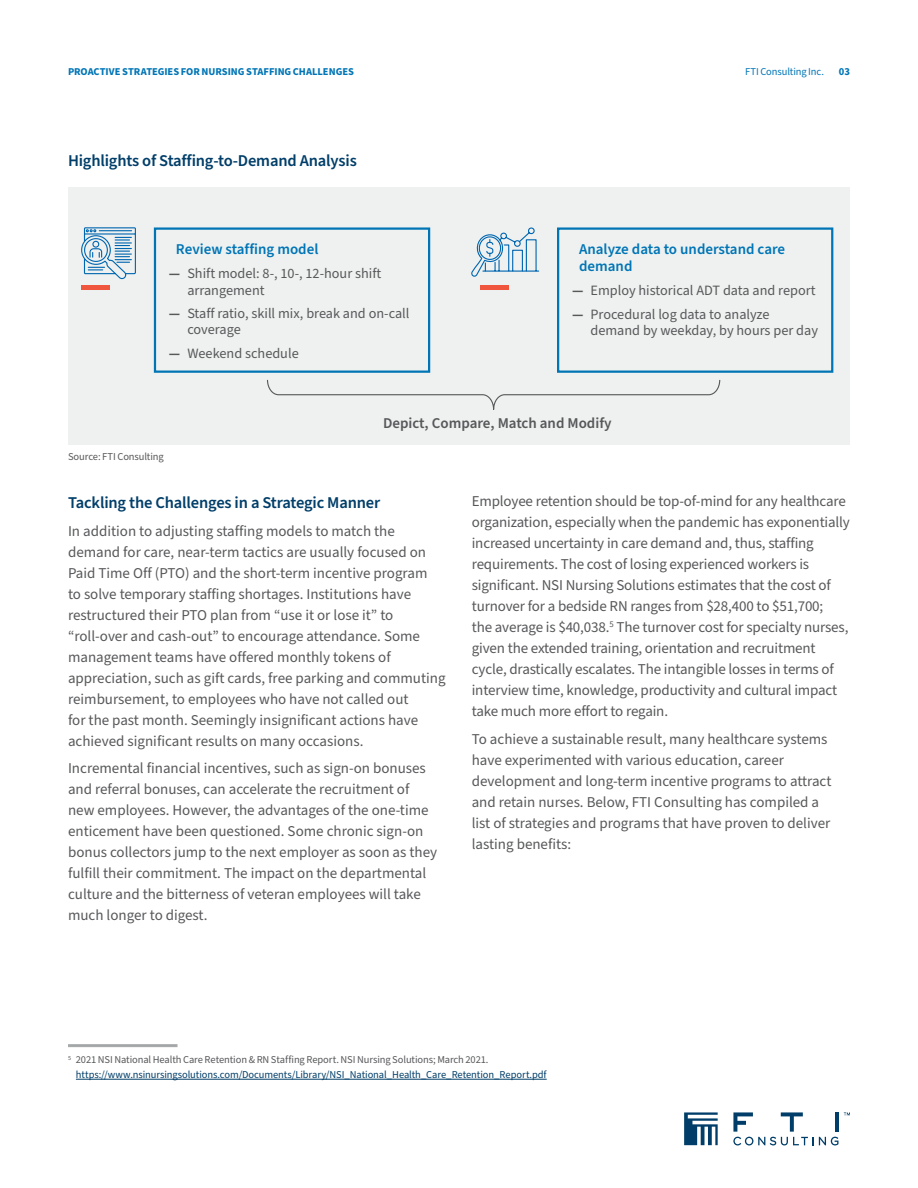
<style>
.page{position:relative;width:918px;height:1188px;background:#fff}
.page>*{position:absolute;margin:0;border:0;box-sizing:border-box;transform-origin:0 0}
.Subhead{font:600 16.5px "Source Sans Pro";letter-spacing:-.01em;color:#003e69}
.Body_Copy{font:15px/21px "Source Sans Pro";color:#57585a}
.Info_Dash{font:600 15px/17.4px "Source Sans Pro";color:#0075b6}
.Table_copy{font:600 15px "Source Sans Pro";color:#57585a}
.t1{font:14.25px/16.5px "Source Sans Pro";color:#57585a}
.t2{font:10.5px/15px "Source Sans Pro";letter-spacing:-.01em;color:#003e69}
.FOLIO{font:700 10.5px "Source Sans Pro";letter-spacing:-.005em;color:#0075b6}
.Bio_details{font:10.5px "Source Sans Pro";letter-spacing:-.01em;color:#57585a}
.t3{font:10.5px "Source Sans Pro";letter-spacing:-.01em;color:#0075b6}
.s1{font-weight:700}
.s2{color:#57585a}
</style>
<div class="page">
<div style="left:68px;top:187px;width:782px;height:258px;background:#eff1f0"></div>
<svg style="left:684px;top:1112px;width:34px;height:33px"></svg>
<svg style="left:844px;top:1112px;width:6px;height:3px"></svg>
<hr style="left:835px;top:1112px;width:4px;height:20px;background:#003e69">
<svg style="left:733px;top:1112px;width:105px;height:33px"></svg>
<div style="left:154px;top:227px;width:276px;height:146px;border:2px solid #0075b6"></div>
<div style="left:557px;top:227px;width:276px;height:146px;border:2px solid #0075b6"></div>
<svg style="left:267px;top:379px;width:454px;height:31px"></svg>
<hr style="left:81px;top:286px;width:29px;height:4px;background:#f0553e">
<hr style="left:481px;top:286px;width:28px;height:4px;background:#f0553e">
<svg style="left:81px;top:227px;width:55px;height:53px"></svg>
<svg style="left:471px;top:227px;width:69px;height:50px"></svg>
<div style="left:68px;top:1044px;width:110px;height:3px;border:2px solid #a8abac"></div>
<hr style="left:76px;top:1079px;width:471px;height:1px;background:#003e69">
<p class="FOLIO" style="left:68px;top:64px;width:287px">PROACTIVE STRATEGIES FOR NURSING STAFFING CHALLENGES</p>
<p class="t3" style="left:745px;top:64px;width:80px">FTI Consulting Inc.</p>
<p class="FOLIO" style="left:839px;top:64px;width:13px">03</p>
<p class="Subhead" style="left:68px;top:149px;width:290px">Highlights of Staffing-to-Demand Analysis</p>
<p class="Info_Dash" style="left:176px;top:240px;width:144px">Review staffing model</p>
<p class="t1" style="left:187px;top:266px;width:196px;text-indent:-18px"><span class="s1">—</span> Shift model: 8-, 10-, 12-hour shift arrangement</p>
<p class="t1" style="left:187px;top:305px;width:224px;text-indent:-18px"><span class="s1">—</span> Staff ratio, skill mix, break and on-call coverage</p>
<p class="t1" style="left:169px;top:345px;width:131px"><span class="s1">—</span> Weekend schedule</p>
<p class="Info_Dash" style="left:579px;top:240px;width:208px">Analyze data to understand care demand</p>
<p class="t1" style="left:572px;top:283px;width:245px"><span class="s1">—</span> Employ historical ADT data and report</p>
<p class="t1" style="left:591px;top:306px;width:229px;text-indent:-18px"><span class="s1">—</span> Procedural log data to analyze demand by weekday, by hours per day</p>
<p class="Bio_details" style="left:68px;top:449px;width:97px">Source: FTI Consulting</p>
<p class="Table_copy" style="left:383px;top:413px;width:230px">Depict, Compare, Match and Modify</p>
<p class="Subhead" style="left:68px;top:491px;width:314px">Tackling the Challenges in a Strategic Manner</p>
<p class="Body_Copy" style="left:68px;top:521px;width:379px">In addition to adjusting staffing models to match the demand for care, near-term tactics are usually focused on Paid Time Off (PTO) and the short-term incentive program<br>to solve temporary staffing shortages. Institutions have restructured their PTO plan from “use it or lose it” to “roll-over and cash-out” to encourage attendance. Some management teams have offered monthly tokens of appreciation, such as gift cards, free parking and commuting reimbursement, to employees who have not called out<br>for the past month. Seemingly insignificant actions have achieved significant results on many occasions.</p>
<p class="Body_Copy" style="left:68px;top:758px;width:371px">Incremental financial incentives, such as sign-on bonuses and referral bonuses, can accelerate the recruitment of new employees. However, the advantages of the one-time enticement have been questioned. Some chronic sign-on bonus collectors jump to the next employer as soon as they fulfill their commitment. The impact on the departmental culture and the bitterness of veteran employees will take much longer to digest.</p>
<p class="Body_Copy" style="left:472px;top:491px;width:380px">Employee retention should be top-of-mind for any healthcare organization, especially when the pandemic has exponentially increased uncertainty in care demand and, thus, staffing requirements. The cost of losing experienced workers is significant. NSI Nursing Solutions estimates that the cost of turnover for a bedside RN ranges from $28,400 to $51,700;<br>the average is $40,038.<sup>5</sup> The turnover cost for specialty nurses, given the extended training, orientation and recruitment cycle, drastically escalates. The intangible losses in terms of interview time, knowledge, productivity and cultural impact take much more effort to regain.</p>
<p class="Body_Copy" style="left:472px;top:729px;width:361px">To achieve a sustainable result, many healthcare systems have experimented with various education, career development and long-term incentive programs to attract and retain nurses. Below, FTI Consulting has compiled a list of strategies and programs that have proven to deliver lasting benefits:</p>
<p class="t2" style="left:76px;top:1053px;width:472px;text-indent:-8px"><sup>5</sup> <span class="s2">2021 NSI National Health Care Retention &amp; RN Staffing Report. NSI Nursing Solutions; March 2021. </span>https://www.nsinursingsolutions.com/Documents/Library/NSI_National_Health_Care_Retention_Report.pdf</p>
</div>
